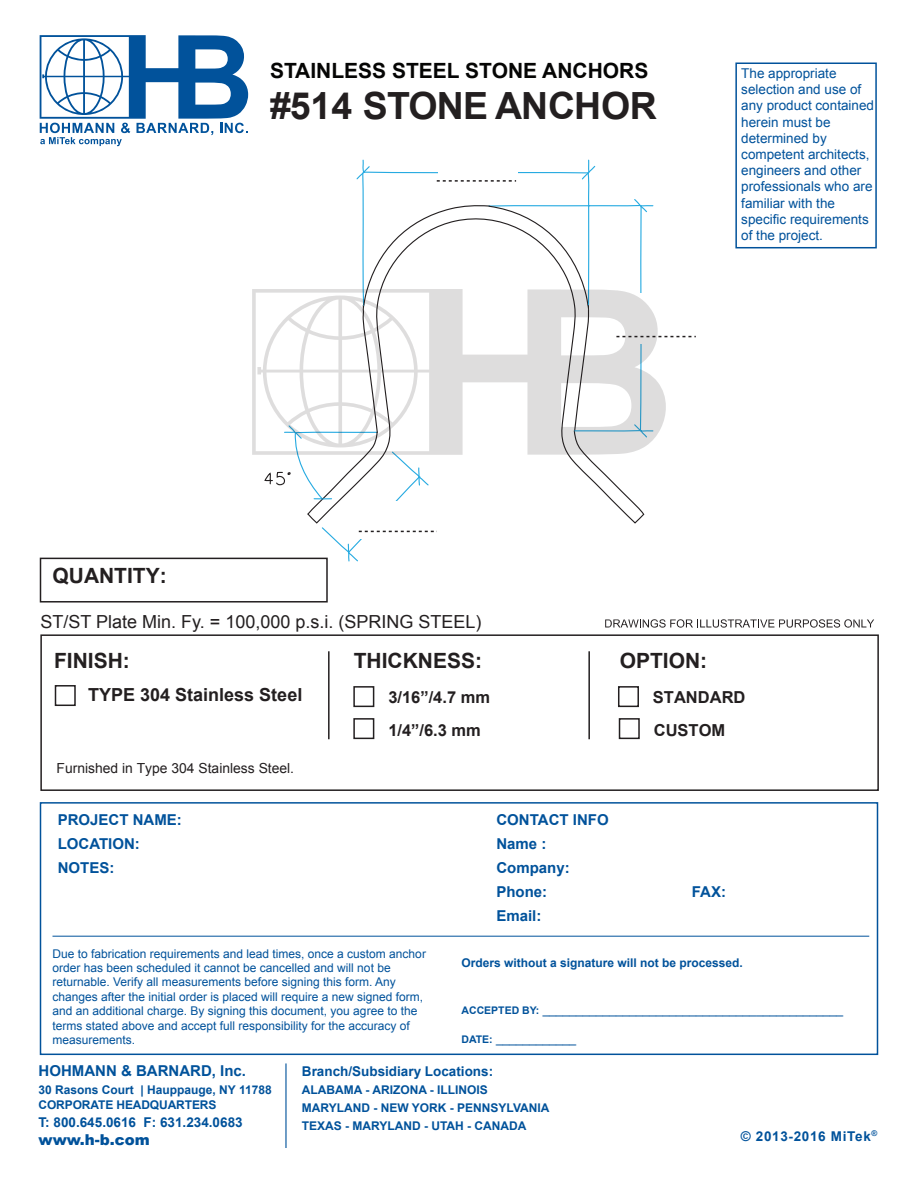
<style>
.page{position:relative;width:918px;height:1188px;background:#fff}
.page>*{position:absolute;margin:0;border:0;box-sizing:border-box;transform-origin:0 0}
.t1{font:700 37.5px "Arial";letter-spacing:-.02em;color:#231f20}
.t2{font:700 21px "Arial";color:#231f20}
.t3{font:700 21px "Arial";color:#050504}
.t4{font:18px "Arial";color:#231f20}
.t5{font:700 18px "Arial";color:#231f20}
.t6{font:700 16.5px/32.4px "Arial";color:#231f20}
.t7{font:700 15px/24px "Arial";color:#01529b}
.t8{font:900 15px "Arial";color:#01529b}
.t9{font:13.8px "Arial";color:#231f20}
.t10{font:13.5px/16.2px "Arial";color:#01529b}
.t11{font:700 13.5px "Arial";color:#01529b}
.t12{font:700 13.5px "Arial";letter-spacing:.05em;color:#01529b}
.t13{font:12px/14.4px "Arial";color:#01529b}
.t14{font:700 12px/18px "Arial";color:#01529b}
.s1{font-weight:700;font-size:10.5px}
</style>
<div class="page">
<svg style="left:263px;top:159px;width:433px;height:403px"></svg>
<hr style="left:285px;top:1063px;width:2px;height:85px;background:#01529b">
<svg style="left:40px;top:35px;width:208px;height:111px"></svg>
<div style="left:40px;top:802px;width:838px;height:253px;border:2px solid #01529b"></div>
<div style="left:735px;top:63px;width:142px;height:185px;border:2px solid #01529b"></div>
<hr style="left:52px;top:936px;width:817px;height:1px;background:#01529b">
<svg style="left:605px;top:619px;width:269px;height:9px"></svg>
<div style="left:55px;top:685px;width:21px;height:21px;border:2px solid #231f20"></div>
<hr style="left:328px;top:651px;width:2px;height:88px;background:#231f20">
<hr style="left:588px;top:651px;width:2px;height:88px;background:#231f20">
<div style="left:40px;top:634px;width:839px;height:157px;border:2px solid #231f20"></div>
<svg style="left:252px;top:289px;width:414px;height:166px"></svg>
<div style="left:619px;top:718px;width:21px;height:21px;border:2px solid #231f20"></div>
<div style="left:618px;top:686px;width:21px;height:21px;border:2px solid #231f20"></div>
<div style="left:40px;top:558px;width:288px;height:45px;border:2px solid #231f20"></div>
<div style="left:353px;top:686px;width:21px;height:21px;border:2px solid #231f20"></div>
<div style="left:353px;top:718px;width:21px;height:21px;border:2px solid #231f20"></div>
<h2 class="t3" style="left:270px;top:57px;width:380px">STAINLESS STEEL STONE ANCHORS</h2>
<h1 class="t1" style="left:270px;top:81px;width:388px">#514 STONE ANCHOR</h1>
<p class="t10" style="left:741px;top:65px;width:134px">The appropriate selection and use of any product contained herein must be determined by competent architects, engineers and other professionals who are familiar with the specific requirements of the project.</p>
<h2 class="t2" style="left:52px;top:561px;width:116px">QUANTITY:</h2>
<h3 class="t4" style="left:40px;top:610px;width:443px">ST/ST Plate Min. Fy. = 100,000 p.s.i. (SPRING STEEL)</h3>
<h2 class="t2" style="left:54px;top:646px;width:77px">FINISH:</h2>
<h3 class="t5" style="left:88px;top:682px;width:216px">TYPE 304 Stainless Steel</h3>
<h2 class="t2" style="left:354px;top:646px;width:130px">THICKNESS:</h2>
<h2 class="t2" style="left:620px;top:646px;width:89px">OPTION:</h2>
<h3 class="t6" style="left:653px;top:682px;width:94px">STANDARD</h3>
<h3 class="t6" style="left:388px;top:682px;width:103px">3/16”/4.7 mm<br>1/4”/6.3 mm</h3>
<h3 class="t6" style="left:654px;top:714px;width:73px">CUSTOM</h3>
<p class="t9" style="left:57px;top:759px;width:239px">Furnished in Type 304 Stainless Steel.</p>
<p class="t7" style="left:58px;top:809px;width:126px">PROJECT NAME:<br>LOCATION:<br>NOTES:</p>
<p class="t7" style="left:496px;top:809px;width:114px">CONTACT INFO<br>Name :<br>Company:<br>Phone:</p>
<p class="t7" style="left:692px;top:881px;width:36px">FAX:</p>
<p class="t7" style="left:496px;top:905px;width:47px">Email:</p>
<p class="t13" style="left:52px;top:946px;width:375px">Due to fabrication requirements and lead times, once a custom anchor order has been scheduled it cannot be cancelled and will not be returnable. Verify all measurements before signing this form. Any changes after the initial order is placed will require a new signed form, and an additional charge. By signing this document, you agree to the terms stated above and accept full responsibility for the accuracy of measurements.</p>
<p class="t14" style="left:462px;top:955px;width:283px">Orders without a signature will not be processed.</p>
<p class="t13" style="left:462px;top:1003px;width:383px"><span class="s1">ACCEPTED BY:</span> _____________________________________________</p>
<p class="t13" style="left:462px;top:1032px;width:116px"><span class="s1">DATE:</span> ____________</p>
<p class="t7" style="left:39px;top:1060px;width:209px">HOHMANN &amp; BARNARD, Inc.</p>
<p class="t14" style="left:39px;top:1083px;width:235px;line-height:14.4px">30 Rasons Court | Hauppauge, NY 11788<br>CORPORATE HEADQUARTERS</p>
<p class="t11" style="left:39px;top:1113px;width:206px">T: 800.645.0616 F: 631.234.0683</p>
<p class="t8" style="left:39px;top:1128px;width:113px">www.h-b.com</p>
<p class="t11" style="left:302px;top:1063px;width:193px">Branch/Subsidiary Locations:</p>
<p class="t14" style="left:302px;top:1082px;width:249px">ALABAMA - ARIZONA - ILLINOIS<br>MARYLAND - NEW YORK - PENNSYLVANIA<br>TEXAS - MARYLAND - UTAH - CANADA</p>
<p class="t12" style="left:741px;top:1127px;width:138px">© 2013-2016 MiTek<sup>®</sup></p>
</div>
